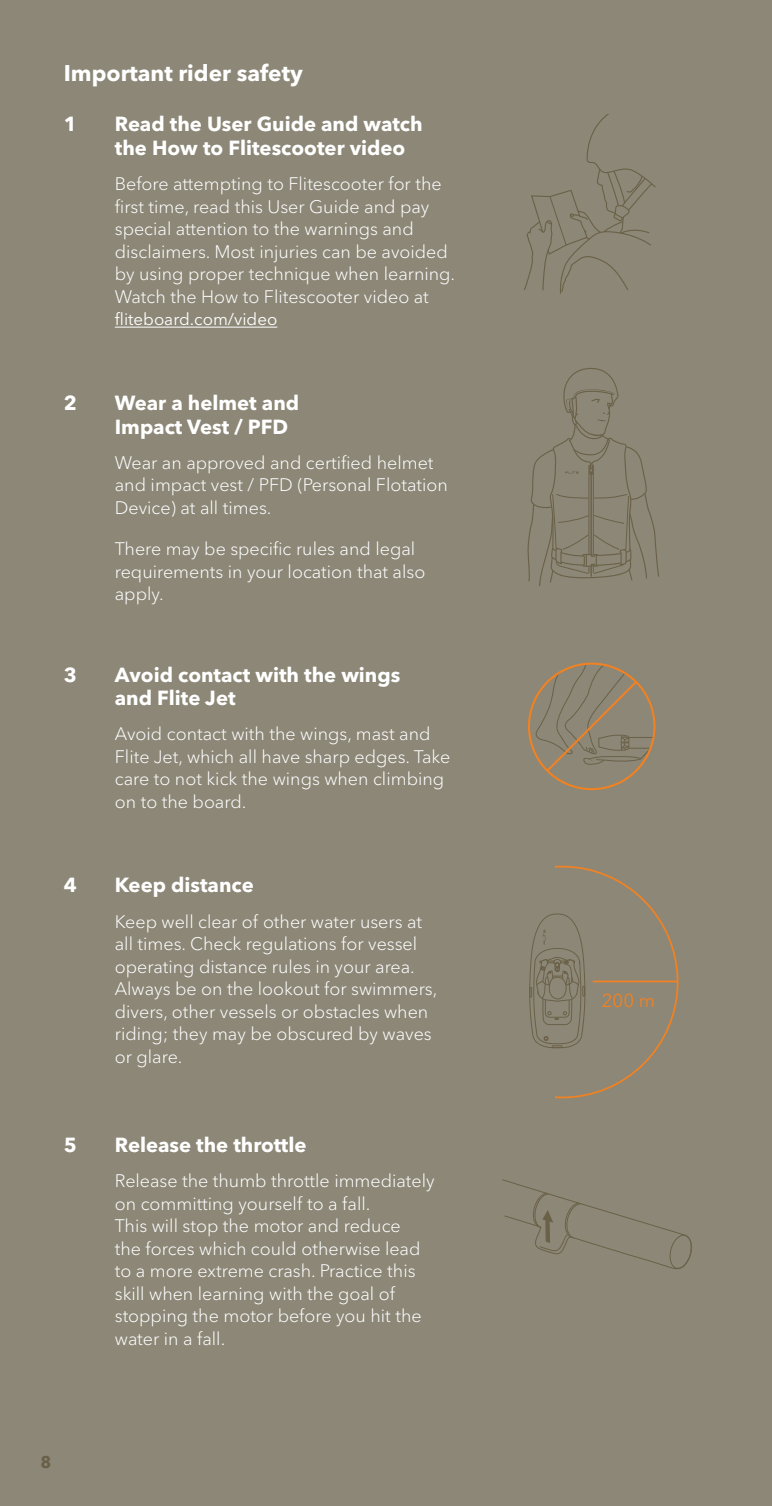
<style>
.page{position:relative;width:772px;height:1506px;background:#fff}
.page>*{position:absolute;margin:0;border:0;box-sizing:border-box;transform-origin:0 0}
.t1{font:700 22.5px "Avenir Next LT Pro";color:#fff}
.t2{font:700 20.25px/23.6px "Avenir Next LT Pro";color:#fff}
.t3{font:18.68px "Avenir Next LT Pro";color:#f08223}
.t4{font:300 18px/22.5px "Avenir Next LT Pro";color:#fff}
.t5{font:16.88px "Avenir Next LT Pro";color:#fff}
.t6{font:700 16.88px "Avenir Next LT Pro";color:#6a6048}
</style>
<div class="page">
<div style="left:0;top:0;width:772px;height:1505px;background:#8c8777"></div>
<svg style="left:524px;top:114px;width:132px;height:180px"></svg>
<svg style="left:527px;top:368px;width:132px;height:218px"></svg>
<svg style="left:535px;top:663px;width:119px;height:110px"></svg>
<hr style="left:115px;top:327px;width:162px;height:1px;background:#fff">
<svg style="left:502px;top:1179px;width:190px;height:90px"></svg>
<svg style="left:529px;top:865px;width:149px;height:233px"></svg>
<hr style="left:593px;top:980px;width:85px;height:2px;background:#f08223">
<p class="t1" style="left:64px;top:59px;width:240px">Important rider safety</p>
<p class="t2" style="left:64px;top:112px;width:15px">1</p>
<p class="t2" style="left:115px;top:112px;width:309px">Read the User Guide and watch the How to Flitescooter video</p>
<p class="t4" style="left:115px;top:173px;width:342px">Before attempting to Flitescooter for the first time, read this User Guide and pay special attention to the warnings and disclaimers. Most injuries can be avoided by using proper technique when learning.<br>Watch the How to Flitescooter video at</p>
<p class="t5" style="left:115px;top:309px;width:164px">fliteboard.com/video</p>
<p class="t2" style="left:64px;top:391px;width:15px">2</p>
<p class="t2" style="left:115px;top:391px;width:186px">Wear a helmet and<br>Impact Vest / PFD</p>
<p class="t4" style="left:115px;top:451px;width:334px">Wear an approved and certified helmet and impact vest / PFD (Personal Flotation<br>Device) at all times.</p>
<p class="t4" style="left:115px;top:538px;width:312px">There may be specific rules and legal requirements in your location that also apply.</p>
<p class="t2" style="left:64px;top:662px;width:15px">3</p>
<p class="t2" style="left:115px;top:662px;width:287px">Avoid contact with the wings and Flite Jet</p>
<p class="t4" style="left:115px;top:723px;width:337px">Avoid contact with the wings, mast and Flite Jet, which all have sharp edges. Take care to not kick the wings when climbing on to the board.</p>
<p class="t2" style="left:64px;top:873px;width:15px">4</p>
<p class="t2" style="left:115px;top:873px;width:140px">Keep distance</p>
<p class="t4" style="left:115px;top:910px;width:324px">Keep well clear of other water users at all times. Check regulations for vessel operating distance rules in your area.<br>Always be on the lookout for swimmers, divers, other vessels or obstacles when riding; they may be obscured by waves or glare.</p>
<p class="t2" style="left:64px;top:1132px;width:15px">5</p>
<p class="t2" style="left:115px;top:1132px;width:193px">Release the throttle</p>
<p class="t4" style="left:115px;top:1169px;width:321px">Release the thumb throttle immediately on committing yourself to a fall.<br>This will stop the motor and reduce<br>the forces which could otherwise lead to a more extreme crash. Practice this skill when learning with the goal of stopping the motor before you hit the water in a fall.</p>
<p class="t6" style="left:40px;top:1451px;width:12px">8</p>
<p class="t3" style="left:602px;top:989px;width:55px">200 m</p>
</div>
